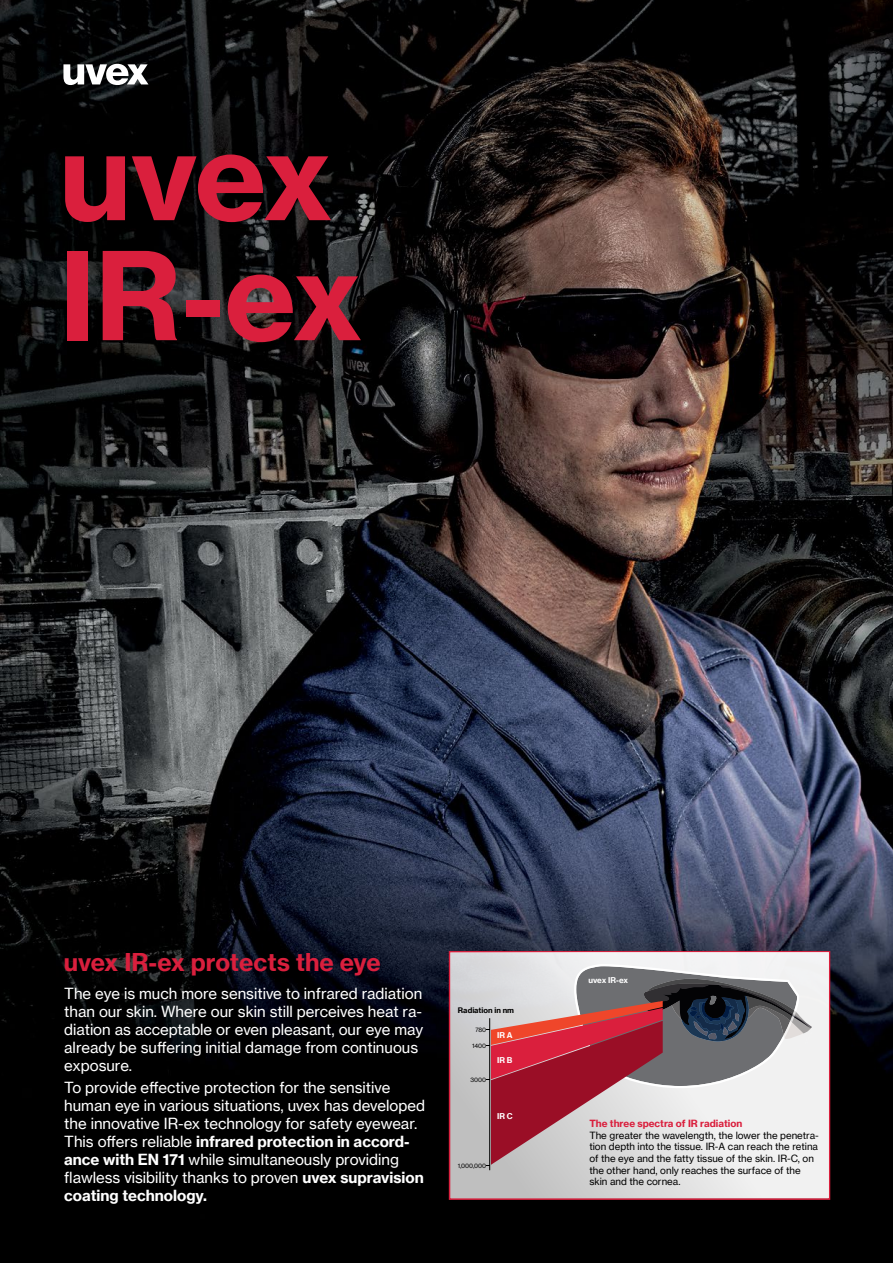
<style>
.page{position:relative;width:893px;height:1263px;background:#fff}
.page>*{position:absolute;margin:0;border:0;box-sizing:border-box;transform-origin:0 0}
.t1{font:120px/120px "N Haas Grotesk TX Pro 75 Bd";letter-spacing:-.02em;color:#da1f3d}
.t2{font:24px "N Haas Grotesk TX Pro 75 Bd";color:#da1f3d}
.t3{font:15px/18px "N Haas Grotesk TX Pro 55 Rg";color:#fff}
.t4{font:15px "N Haas Grotesk TX Pro 75 Bd";color:#fff}
.t5{font:9.75px/11.7px "N Haas Grotesk TX Pro 55 Rg";color:#000}
.t6{font:9.75px "N Haas Grotesk TX Pro 75 Bd";color:#da1f3d}
.t7{font:7.8px "N Haas Grotesk TX Pro 75 Bd";color:#fff}
.t8{font:7.5px "N Haas Grotesk TX Pro 75 Bd";color:#000}
.t9{font:6px "N Haas Grotesk TX Pro 55 Rg";color:#000}
.s1{font-family:"N Haas Grotesk TX Pro 55 Rg"}
.s2{font-family:"N Haas Grotesk TX Pro 75 Bd"}
</style>
<div class="page">
<img style="left:0;top:0;width:893px;height:1263px">
<svg style="left:448px;top:950px;width:383px;height:250px;background:#98263d"></svg>
<svg style="left:450px;top:952px;width:379px;height:246px"></svg>
<hr style="left:489px;top:1018px;width:1px;height:152px;background:#000">
<svg style="left:487px;top:964px;width:325px;height:202px"></svg>
<svg style="left:63px;top:64px;width:85px;height:21px"></svg>
<h1 class="t1" style="left:59px;top:116px;width:305px">uvex<br>IR-ex</h1>
<h2 class="t2" style="left:64px;top:947px;width:318px">uvex IR-ex protects the eye</h2>
<p class="t3" style="left:64px;top:984px;width:361px">The eye is much more sensitive to infrared radiation than our skin. Where our skin still perceives heat ra&shy;diation as acceptable or even pleasant, our eye may already be suffering initial damage from continuous exposure.</p>
<p class="t3" style="left:64px;top:1079px;width:362px">To provide effective protection for the sensitive human eye in various situations, uvex has developed the innovative IR-ex technology for safety eyewear.</p>
<p class="t4" style="left:64px;top:1132px;width:347px"><span class="s1">This offers reliable</span> infrared protection in accord-</p>
<p class="t3" style="left:64px;top:1151px;width:361px"><span class="s2">ance with EN 171</span> while simultaneously providing flawless visibility thanks to proven <span class="s2">uvex supravision</span></p>
<p class="t4" style="left:64px;top:1186px;width:144px">coating technology.</p>
<p class="t8" style="left:458px;top:1006px;width:58px">Radiation in nm</p>
<p class="t9" style="left:475px;top:1026px;width:12px">780</p>
<p class="t9" style="left:472px;top:1042px;width:16px">1400</p>
<p class="t9" style="left:471px;top:1076px;width:17px">3000</p>
<p class="t7" style="left:497px;top:1030px;width:17px">IR A</p>
<p class="t7" style="left:497px;top:1055px;width:17px">IR B</p>
<p class="t7" style="left:497px;top:1111px;width:17px">IR C</p>
<p class="t9" style="left:458px;top:1162px;width:30px">1,000,000</p>
<p class="t7" style="left:588px;top:975px;width:41px">uvex IR-ex</p>
<p class="t6" style="left:589px;top:1117px;width:154px">The three spectra of IR radiation</p>
<p class="t5" style="left:589px;top:1129px;width:231px">The greater the wavelength, the lower the penetra&shy;tion depth into the tissue. IR-A can reach the retina of the eye and the fatty tissue of the skin. IR-C, on the other hand, only reaches the surface of the skin and the cornea.</p>
</div>
